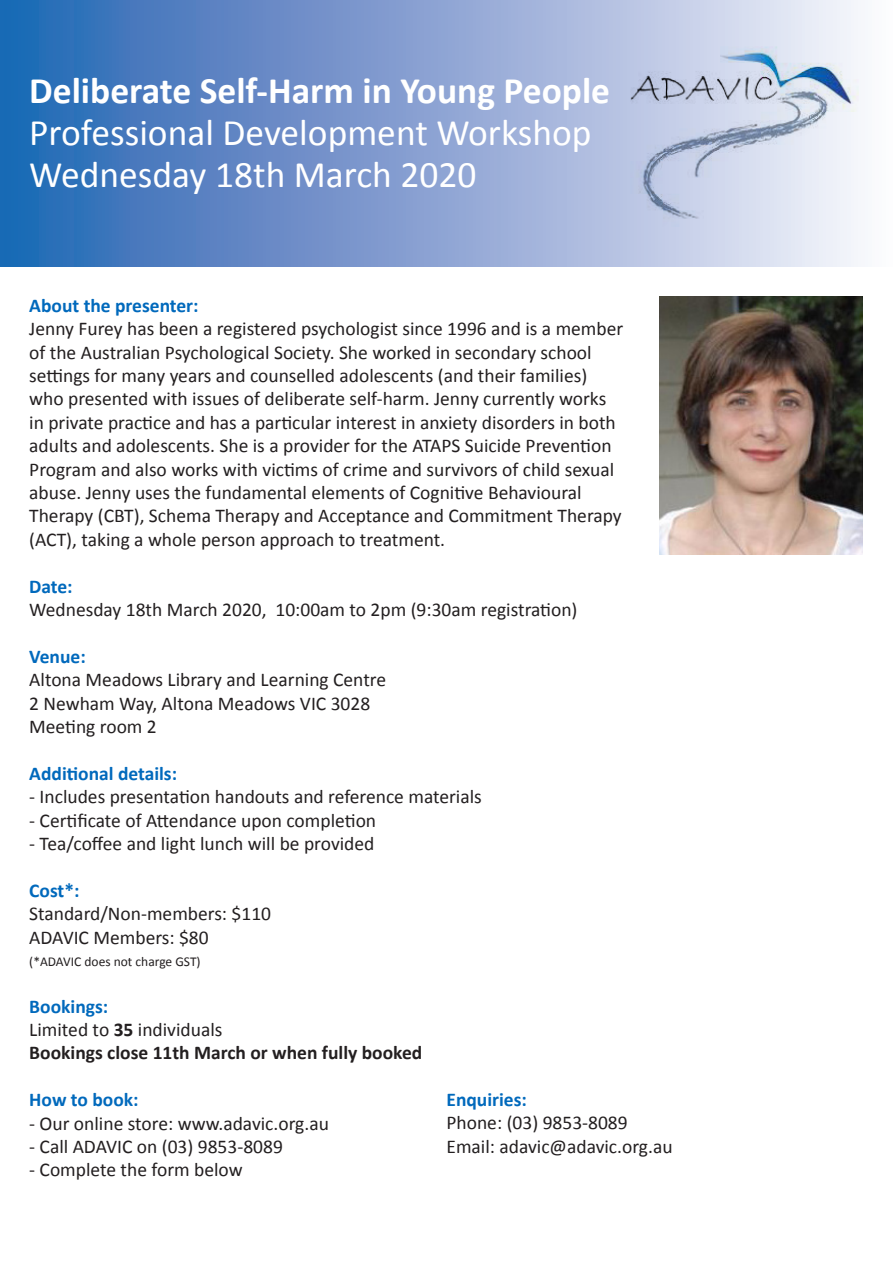
<style>
.page{position:relative;width:893px;height:1263px;background:#fff}
.page>*{position:absolute;margin:0;border:0;box-sizing:border-box;transform-origin:0 0}
.t1{font:700 37.5px/42px "Calibri";color:#fff}
.t2{font:37.5px "Calibri";color:#fff}
.t3{font:19.5px/23.4px "Calibri";color:#231f20}
.t4{font:700 19.5px "Calibri";color:#0069bc}
.t5{font:700 19.5px "Calibri";color:#231f20}
.t6{font:13.5px "Calibri";color:#231f20}
.s1{font-weight:400}
.s2{font-weight:700;color:#0069bc}
.s3{font-weight:700}
</style>
<div class="page">
<div style="left:0;top:1px;width:892px;height:266px;background:linear-gradient(to right,#225fb1,#fcf4fb)"></div>
<img style="left:614px;top:31px;width:253px;height:206px">
<img style="left:659px;top:297px;width:203px;height:258px">
<p class="t1" style="left:29px;top:70px;width:582px">Deliberate Self-Harm in Young People<br><span class="s1">Professional Development Workshop</span></p>
<p class="t2" style="left:29px;top:151px;width:449px">Wednesday 18th March 2020</p>
<p class="t4" style="left:29px;top:293px;width:171px">About the presenter:</p>
<p class="t3" style="left:29px;top:317px;width:596px">Jenny Furey has been a registered psychologist since 1996 and is a member of the Australian Psychological Society. She worked in secondary school settings for many years and counselled adolescents (and their families) who presented with issues of deliberate self-harm. Jenny currently works in private practice and has a particular interest in anxiety disorders in both adults and adolescents. She is a provider for the ATAPS Suicide Prevention Program and also works with victims of crime and survivors of child sexual abuse. Jenny uses the fundamental elements of Cognitive Behavioural Therapy (CBT), Schema Therapy and Acceptance and Commitment Therapy (ACT), taking a whole person approach to treatment.</p>
<p class="t3" style="left:29px;top:574px;width:550px"><span class="s2">Date:<br></span>Wednesday 18th March 2020, 10:00am to 2pm (9:30am registration)</p>
<p class="t4" style="left:29px;top:644px;width:58px">Venue:</p>
<p class="t3" style="left:29px;top:668px;width:358px">Altona Meadows Library and Learning Centre</p>
<p class="t3" style="left:29px;top:691px;width:343px">2 Newham Way, Altona Meadows VIC 3028</p>
<p class="t3" style="left:29px;top:715px;width:129px">Meeting room 2</p>
<p class="t4" style="left:29px;top:761px;width:149px">Additional details:</p>
<p class="t3" style="left:29px;top:785px;width:454px">- Includes presentation handouts and reference materials</p>
<p class="t3" style="left:29px;top:808px;width:348px">- Certificate of Attendance upon completion</p>
<p class="t3" style="left:29px;top:832px;width:347px">- Tea/coffee and light lunch will be provided</p>
<p class="t4" style="left:29px;top:878px;width:52px">Cost*:</p>
<p class="t3" style="left:29px;top:902px;width:243px">Standard/Non-members: $110<br>ADAVIC Members: $80</p>
<p class="t6" style="left:29px;top:953px;width:173px">(*ADAVIC does not charge GST)</p>
<p class="t4" style="left:29px;top:994px;width:80px">Bookings:</p>
<p class="t3" style="left:29px;top:1018px;width:195px">Limited to <span class="s3">35</span> individuals</p>
<p class="t5" style="left:29px;top:1040px;width:395px">Bookings close 11th March or when fully booked</p>
<p class="t4" style="left:29px;top:1087px;width:111px">How to book:</p>
<p class="t3" style="left:29px;top:1111px;width:301px">- Our online store: www.adavic.org.au</p>
<p class="t3" style="left:29px;top:1135px;width:255px">- Call ADAVIC on (03) 9853-8089</p>
<p class="t3" style="left:29px;top:1158px;width:215px">- Complete the form below</p>
<p class="t4" style="left:446px;top:1087px;width:82px">Enquiries:</p>
<p class="t3" style="left:446px;top:1111px;width:228px">Phone: (03) 9853-8089<br>Email: adavic@adavic.org.au</p>
</div>
